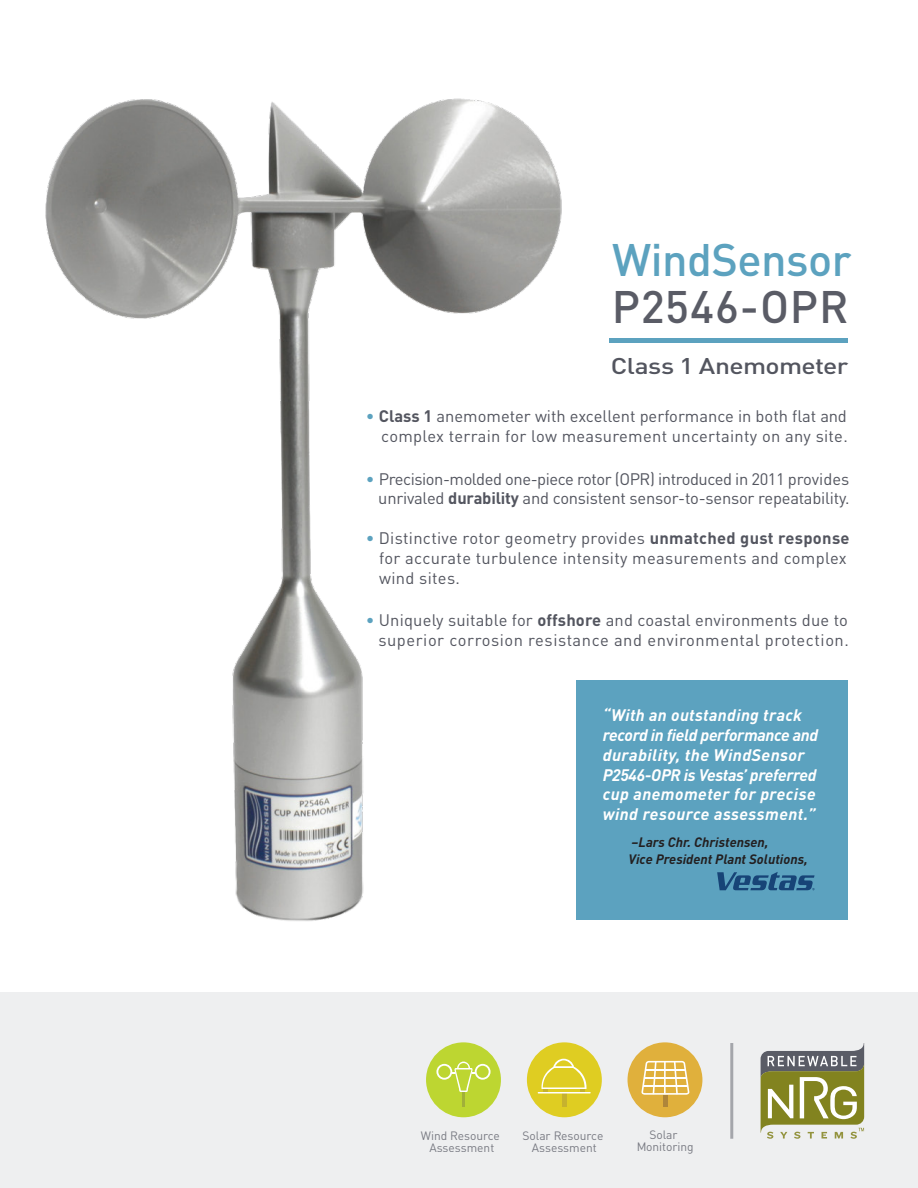
<style>
.page{position:relative;width:918px;height:1188px;background:#fff}
.page>*{position:absolute;margin:0;border:0;box-sizing:border-box;transform-origin:0 0}
.t1{font:500 45px "DINOT";letter-spacing:-.01em;color:#5ca2bf}
.t2{font:500 45px "DINOT";letter-spacing:.02em;color:#5a5c66}
.t3{font:500 22.5px "DINOT";letter-spacing:-.025em;color:#53555f;scale:1.17 1}
.t4{font:16.5px/19.8px "DINOT";letter-spacing:.01em;color:#53555f;text-align:right}
.t5{font:italic 700 16.5px/19.8px "DINOT";letter-spacing:.02em;color:#fff}
.t6{font:16.5px/19.8px "DINOT";letter-spacing:-.02em;color:#53555f;text-align:right}
.t7{font:italic 700 13.5px/16.2px "DINOT";color:#231f20}
.t8{font:12px/12px "DINOT";color:#5b5d67;text-align:center}
.s1{color:#5ca2bf}
.s2{font-weight:700}
</style>
<div class="page">
<div style="left:0;top:992px;width:918px;height:196px;background:#eeeff0"></div>
<svg style="left:761px;top:1043px;width:103px;height:96px"></svg>
<hr style="left:730px;top:1043px;width:3px;height:96px;background:#5b5d67">
<div style="left:628px;top:1042px;width:74px;height:75px;background:#e0b03c;border-radius:50%"></div>
<svg style="left:641px;top:1061px;width:48px;height:34px"></svg>
<div style="left:663px;top:1095px;width:5px;height:12px;background:#af863a"></div>
<div style="left:527px;top:1042px;width:75px;height:75px;background:#dfcd22;border-radius:50%"></div>
<div style="left:562px;top:1094px;width:5px;height:13px;background:#c6b22e"></div>
<svg style="left:542px;top:1059px;width:45px;height:33px"></svg>
<hr style="left:538px;top:1092px;width:53px;height:2px;background:#fff">
<div style="left:426px;top:1042px;width:75px;height:75px;background:#bdd631;border-radius:50%"></div>
<hr style="left:462px;top:1089px;width:3px;height:18px;background:#a1b039">
<svg style="left:436px;top:1062px;width:55px;height:30px"></svg>
<img style="left:45px;top:98px;width:517px;height:823px">
<div style="left:610px;top:338px;width:238px;height:5px;background:#5ca2bf"></div>
<div style="left:576px;top:680px;width:272px;height:240px;background:#5ca2bf"></div>
<svg style="left:717px;top:872px;width:98px;height:18px"></svg>
<h1 class="t1" style="left:612px;top:231px;width:241px">WindSensor</h1>
<h1 class="t2" style="left:612px;top:278px;width:238px">P2546-OPR</h1>
<h2 class="t3" style="left:611px;top:351px;width:205px">Class 1 Anemometer</h2>
<p class="t4" style="left:366px;top:406px;width:483px"><span class="s1">•</span> <span class="s2">Class 1</span> anemometer with excellent performance in both flat and complex terrain for low measurement uncertainty on any site.</p>
<p class="t6" style="left:366px;top:468px;width:485px"><span class="s1">•</span> Precision-molded one-piece rotor (OPR) introduced in 2011 provides unrivaled <span class="s2">durability</span> and consistent sensor-to-sensor repeatability.</p>
<p class="t4" style="left:379px;top:528px;width:472px;text-align:left;text-indent:-13px"><span class="s1">•</span> Distinctive rotor geometry provides <span class="s2">unmatched gust response </span>for accurate turbulence intensity measurements and complex wind sites.</p>
<p class="t4" style="left:366px;top:610px;width:484px"><span class="s1">•</span> Uniquely suitable for <span class="s2">offshore</span> and coastal environments due to superior corrosion resistance and environmental protection.</p>
<p class="t5" style="left:603px;top:705px;width:217px">“With an outstanding track record in field performance and durability, the WindSensor<br>P2546-OPR is Vestas’ preferred cup anemometer for precise wind resource assessment.”</p>
<p class="t7" style="left:629px;top:834px;width:181px">–Lars Chr. Christensen,<br>Vice President Plant Solutions,</p>
<p class="t8" style="left:421px;top:1129px;width:81px">Wind Resource<br>Assessment</p>
<p class="t8" style="left:522px;top:1129px;width:82px">Solar Resource<br>Assessment</p>
<p class="t8" style="left:636px;top:1129px;width:59px">Solar<br>Monitoring</p>
</div>
